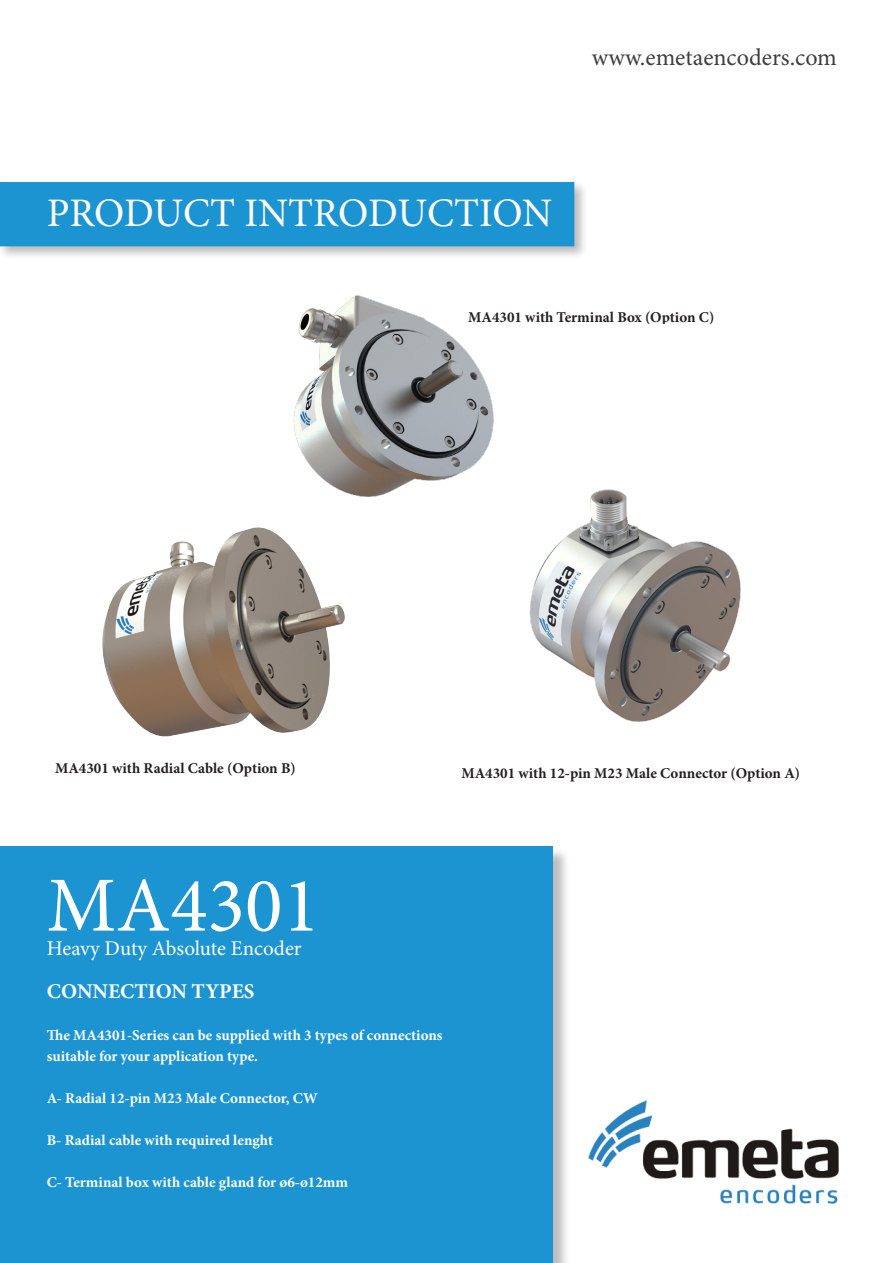
<style>
.page{position:relative;width:893px;height:1263px;background:#fff}
.page>*{position:absolute;margin:0;border:0;box-sizing:border-box;transform-origin:0 0}
.t1{font:78px "Minion Pro";color:#fff}
.t2{font:40.5px "Minion Pro";letter-spacing:-.005em;color:#fff}
.t3{font:24px "Minion Pro";color:#3e3e3f}
.t4{font:21px "Minion Pro";color:#fff}
.Lista{font:700 21px "Minion Pro";color:#fff}
.Lista-2{font:700 15px "Minion Pro";color:#fff}
.Lista-3{font:700 15px "Minion Pro";color:#231f20}
</style>
<div class="page">
<img style="left:588px;top:1100px;width:251px;height:104px">
<img style="left:293px;top:295px;width:201px;height:202px">
<img style="left:102px;top:527px;width:243px;height:210px">
<img style="left:461px;top:490px;width:280px;height:232px">
<div style="left:1px;top:847px;width:569px;height:416px;background:#231f20;opacity:.3"></div>
<div style="left:0;top:846px;width:553px;height:417px;background:#1c94d2"></div>
<div style="left:0;top:180px;width:588px;height:80px;background:#231f20;opacity:.3"></div>
<div style="left:0;top:182px;width:574px;height:64px;background:#1c94d2"></div>
<p class="t3" style="left:592px;top:42px;width:247px">www.emetaencoders.com</p>
<p class="t2" style="left:47px;top:186px;width:507px">PRODUCT INTRODUCTION</p>
<p class="Lista-3" style="left:468px;top:306px;width:248px">MA4301 with Terminal Box (Option C)</p>
<p class="Lista-3" style="left:55px;top:758px;width:242px">MA4301 with Radial Cable (Option B)</p>
<p class="Lista-3" style="left:461px;top:763px;width:340px">MA4301 with 12-pin M23 Male Connector (Option A)</p>
<p class="t1" style="left:47px;top:853px;width:275px">MA4301</p>
<p class="t4" style="left:47px;top:934px;width:256px">Heavy Duty Absolute Encoder</p>
<p class="Lista" style="left:47px;top:976px;width:209px">CONNECTION TYPES</p>
<p class="Lista-2" style="left:47px;top:1024px;width:397px">The MA4301-Series can be supplied with 3 types of connections</p>
<p class="Lista-2" style="left:47px;top:1045px;width:213px">suitable for your application type.</p>
<p class="Lista-2" style="left:47px;top:1087px;width:272px">A- Radial 12-pin M23 Male Connector, CW</p>
<p class="Lista-2" style="left:47px;top:1129px;width:228px">B- Radial cable with required lenght</p>
<p class="Lista-2" style="left:47px;top:1171px;width:303px">C- Terminal box with cable gland for ø6-ø12mm</p>
</div>
